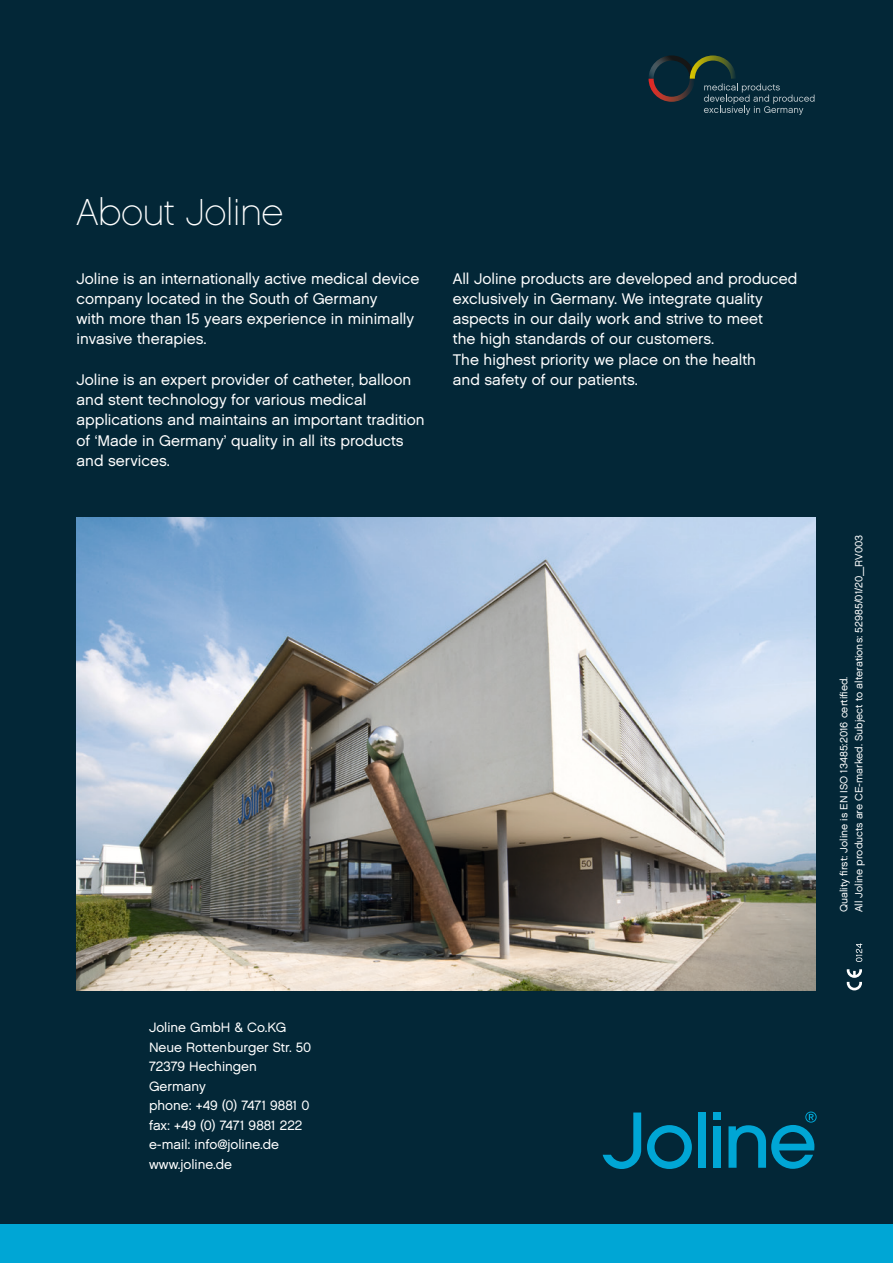
<style>
.page{position:relative;width:893px;height:1263px;background:#032737}
.page>*{position:absolute;margin:0;border:0;box-sizing:border-box;transform-origin:0 0}
.t1{font:37.5px "Chalet Paris Nineteen Sixty";color:#fff}
.t2{font:15.3px/20.2px "Chalet London Nineteen Sixty";color:#fff}
.t3{font:13.5px/19.5px "Chalet London Nineteen Sixty";color:#fff}
.t4{font:10.5px/15px "Chalet London Nineteen Sixty";color:#fff}
</style>
<div class="page">
<div style="left:0;top:1225px;width:893px;height:38px;background:#00a6d5"></div>
<img style="left:77px;top:518px;width:739px;height:472px">
<svg style="left:648px;top:55px;width:166px;height:60px"></svg>
<svg style="left:847px;top:969px;width:15px;height:21px"></svg>
<svg style="left:856px;top:943px;width:6px;height:19px"></svg>
<div style="left:698px;top:1112px;width:8px;height:56px;background:#00a6d5"></div>
<div style="left:713px;top:1126px;width:8px;height:42px;background:#00a6d5"></div>
<svg style="left:647px;top:1125px;width:45px;height:44px"></svg>
<div style="left:713px;top:1112px;width:8px;height:8px;background:#00a6d5"></div>
<svg style="left:603px;top:1112px;width:38px;height:57px"></svg>
<svg style="left:728px;top:1111px;width:89px;height:58px"></svg>
<h1 class="t1" style="left:76px;top:190px;width:208px">About Joline</h1>
<p class="t2" style="left:76px;top:268px;width:345px">Joline is an internationally active medical device company located in the South of Germany<br>with more than 15 years experience in minimally invasive therapies.</p>
<p class="t2" style="left:76px;top:369px;width:350px">Joline is an expert provider of catheter, balloon and stent technology for various medical applications and maintains an important tradition of ‘Made in Germany’ quality in all its products and services.</p>
<p class="t2" style="left:453px;top:268px;width:346px">All Joline products are developed and produced exclusively in Germany. We integrate quality aspects in our daily work and strive to meet<br>the high standards of our customers.<br>The highest priority we place on the health<br>and safety of our patients.</p>
<p class="t4" style="left:836px;top:912px;width:379px;rotate:-90deg">Quality first: Joline is EN ISO 13485:2016 certified.<br>All Joline products are CE-marked. Subject to alterations: 52985/01/20_RV003</p>
<p class="t3" style="left:149px;top:1018px;width:164px">Joline GmbH &amp; Co.KG<br>Neue Rottenburger Str. 50<br>72379 Hechingen<br>Germany<br>phone: +49 (0) 7471 9881 0 fax: +49 (0) 7471 9881 222 e-mail: info@joline.de www.joline.de</p>
</div>
